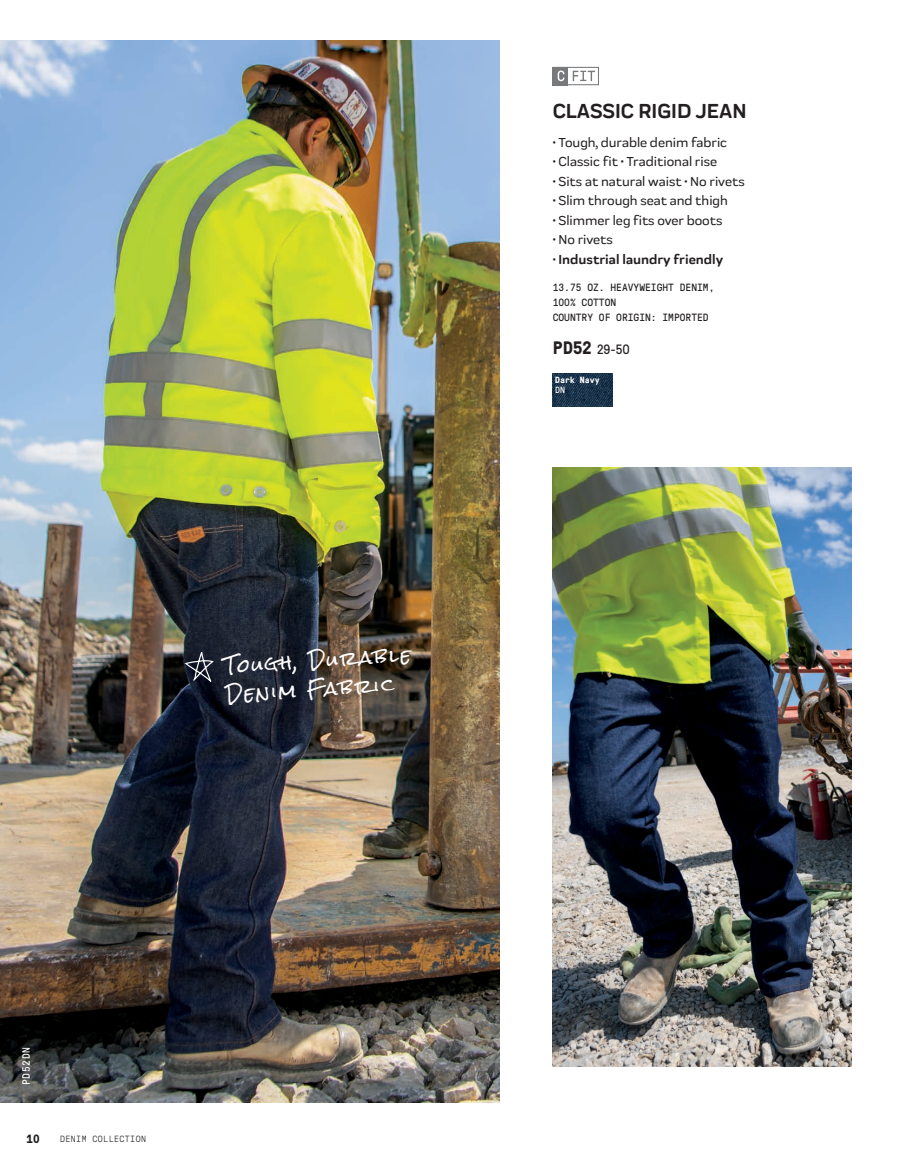
<style>
.page{position:relative;width:905px;height:1175px;background:#fff}
.page>*{position:absolute;margin:0;border:0;box-sizing:border-box;transform-origin:0 0}
.t1{font:700 21px "Praktika Rnd";color:#231f20}
.t2{font:18px/28.5px "Rock Salt";color:#fff}
.t3{font:500 13.5px "Praktika Rnd";color:#231f20}
.t4{font:700 13.5px "Praktika Rnd";color:#231f20}
.t5{font:13.5px "GT Pressura";color:#231f20}
.t6{font:700 12px "GT Pressura Mono";color:#231f20}
.t7{font:10.5px/15px "GT Pressura Mono";color:#231f20}
.t8{font:10.5px "GT Pressura Mono";letter-spacing:.075em;color:#fff}
.t9{font:300 9px "GT Pressura Mono";letter-spacing:.05em;color:#231f20}
.t10{font:700 9px "GT Pressura Mono";color:#fff}
.t11{font:9px "GT Pressura Mono";color:#fff}
.s1{font-weight:500}
.s2{font-weight:700;font-size:18px}
</style>
<div class="page">
<img style="left:0;top:40px;width:500px;height:1062px">
<svg style="left:552px;top:67px;width:47px;height:18px"></svg>
<img style="left:552px;top:374px;width:60px;height:32px">
<img style="left:552px;top:468px;width:299px;height:598px">
<svg style="left:183px;top:647px;width:32px;height:39px"></svg>
<h2 class="t2" style="left:223px;top:654px;width:188px;rotate:-4deg">Tough, Durable<br>Denim Fabric</h2>
<p class="t8" style="left:21px;top:1085px;width:40px;rotate:-90deg">PD52DN</p>
<p class="t6" style="left:26px;top:1130px;width:15px">10</p>
<p class="t9" style="left:60px;top:1133px;width:87px">DENIM COLLECTION</p>
<h1 class="t1" style="left:552px;top:94px;width:195px">CLASSIC RIGID JEAN</h1>
<p class="t3" style="left:552px;top:132px;width:176px">• Tough, durable denim fabric</p>
<p class="t3" style="left:552px;top:152px;width:166px">• Classic fit • Traditional rise</p>
<p class="t3" style="left:552px;top:171px;width:193px">• Sits at natural waist • No rivets</p>
<p class="t3" style="left:552px;top:191px;width:176px">• Slim through seat and thigh</p>
<p class="t3" style="left:552px;top:210px;width:171px">• Slimmer leg fits over boots</p>
<p class="t3" style="left:552px;top:230px;width:62px">• No rivets</p>
<p class="t4" style="left:552px;top:248px;width:172px"><span class="s1">•</span> Industrial laundry friendly</p>
<p class="t7" style="left:552px;top:280px;width:163px">13.75 OZ. HEAVYWEIGHT DENIM,<br>100% COTTON<br>COUNTRY OF ORIGIN: IMPORTED</p>
<p class="t5" style="left:553px;top:342px;width:79px"><span class="s2">PD52</span> 29-50</p>
<p class="t10" style="left:555px;top:373px;width:46px">Dark Navy</p>
<p class="t11" style="left:555px;top:385px;width:11px">DN</p>
</div>
